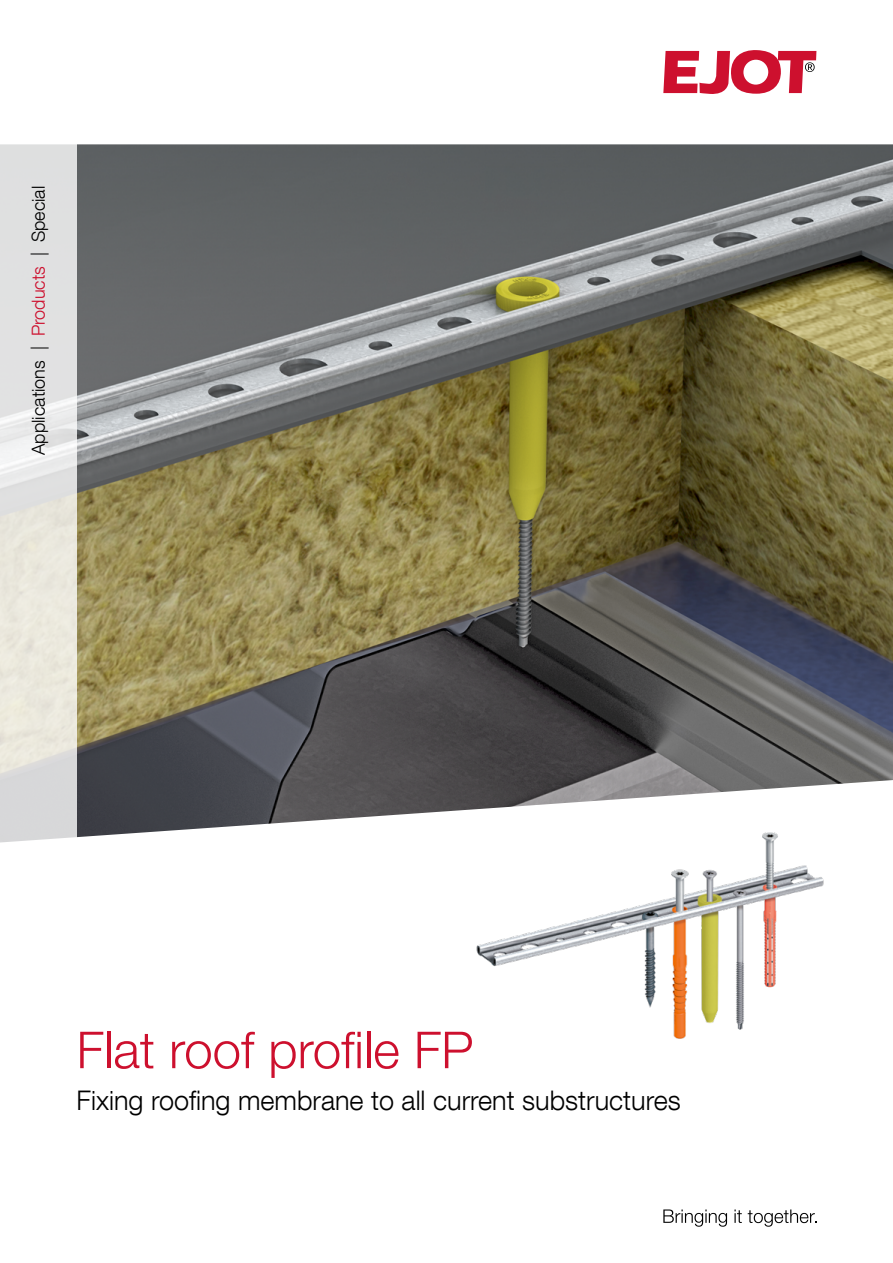
<style>
.page{position:relative;width:893px;height:1263px;background:#fff}
.page>*{position:absolute;margin:0;border:0;box-sizing:border-box;transform-origin:0 0}
.t1{font:300 51px "Helvetica Neue LT Com";color:#cd102e}
.t2{font:300 27px "Helvetica Neue LT Com";color:#000}
.t3{font:300 18px "Helvetica Neue LT Com";color:#000}
.s1{color:#cd102e}
</style>
<div class="page">
<img style="left:77px;top:144px;width:816px;height:694px">
<svg style="left:0;top:144px;width:77px;height:699px;background:#e4e3df"></svg>
<svg style="left:663px;top:50px;width:153px;height:44px"></svg>
<svg style="left:663px;top:1209px;width:64px;height:18px"></svg>
<svg style="left:734px;top:1209px;width:8px;height:14px"></svg>
<svg style="left:748px;top:1209px;width:68px;height:18px"></svg>
<img style="left:475px;top:741px;width:350px;height:298px">
<p class="t3" style="left:27px;top:455px;width:270px;rotate:-90deg">Applications | <span class="s1">Products</span> | Special</p>
<h1 class="t1" style="left:77px;top:1019px;width:398px">Flat roof profile FP</h1>
<p class="t2" style="left:77px;top:1084px;width:606px">Fixing roofing membrane to all current substructures</p>
</div>
